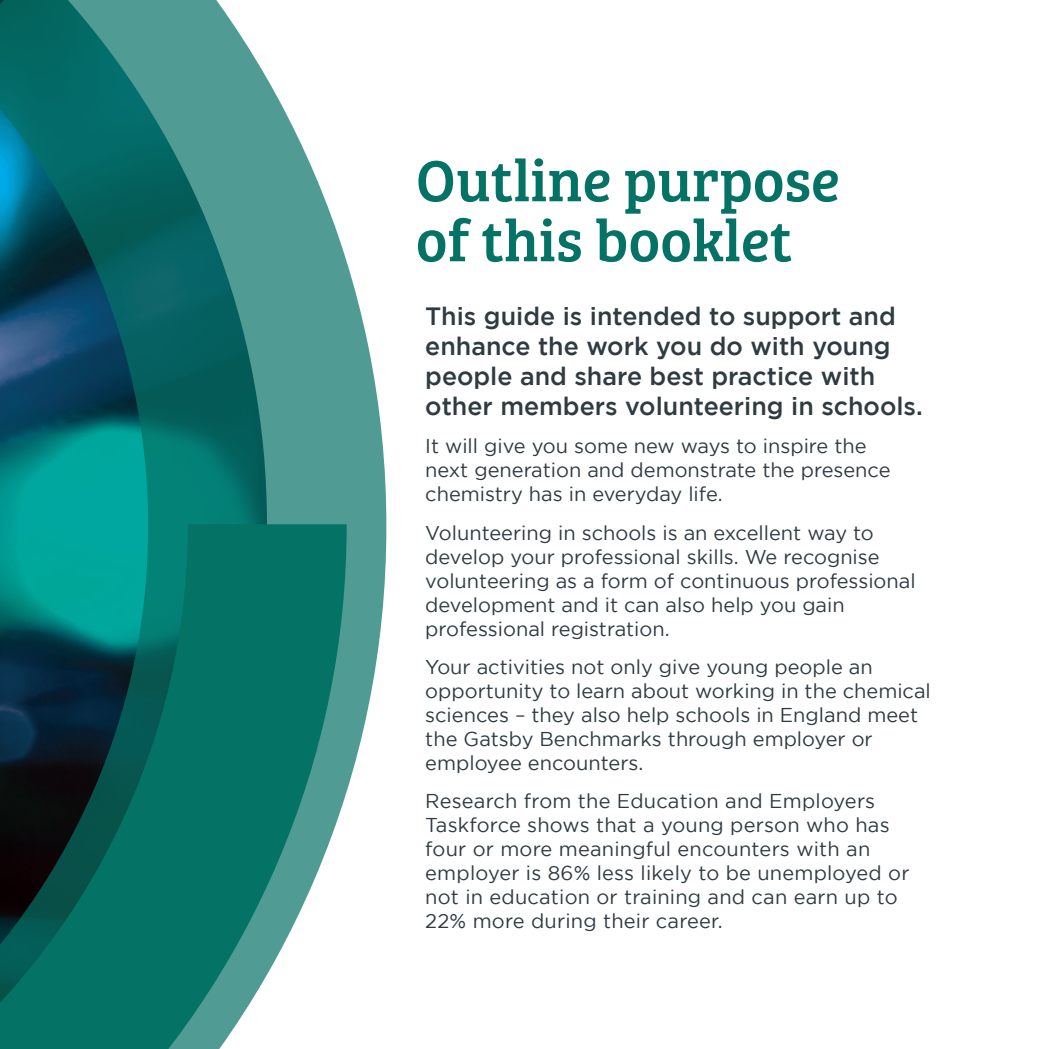
<style>
.page{position:relative;width:1049px;height:1049px;background:#fff}
.page>*{position:absolute;margin:0;border:0;box-sizing:border-box;transform-origin:0 0}
.t1{font:60px/60px "Bree Serif";color:#057266}
.Body_before_CTA{font:500 25px/30px "Gotham";color:#2f3b41}
.Body_before_CTA-2{font:20px/24px "Gotham";color:#2f3b41}
</style>
<div class="page">
<svg style="left:0;top:0;width:386px;height:790px;background:#448f8f"></svg>
<svg style="left:0;top:524px;width:347px;height:525px;background:#1e766f"></svg>
<p class="t1" style="left:416px;top:147px;width:426px">Outline purpose of this booklet</p>
<p class="Body_before_CTA" style="left:425px;top:301px;width:499px">This guide is intended to support and enhance the work you do with young people and share best practice with other members volunteering in schools.</p>
<p class="Body_before_CTA-2" style="left:425px;top:434px;width:467px">It will give you some new ways to inspire the next generation and demonstrate the presence chemistry has in everyday life.</p>
<p class="Body_before_CTA-2" style="left:425px;top:520px;width:492px">Volunteering in schools is an excellent way to develop your professional skills. We recognise volunteering as a form of continuous professional development and it can also help you gain professional registration.</p>
<p class="Body_before_CTA-2" style="left:425px;top:654px;width:507px">Your activities not only give young people an opportunity to learn about working in the chemical sciences – they also help schools in England meet the Gatsby Benchmarks through employer or employee encounters.</p>
<p class="Body_before_CTA-2" style="left:425px;top:788px;width:486px">Research from the Education and Employers Taskforce shows that a young person who has four or more meaningful encounters with an employer is 86% less likely to be unemployed or not in education or training and can earn up to 22% more during their career.</p>
</div>
